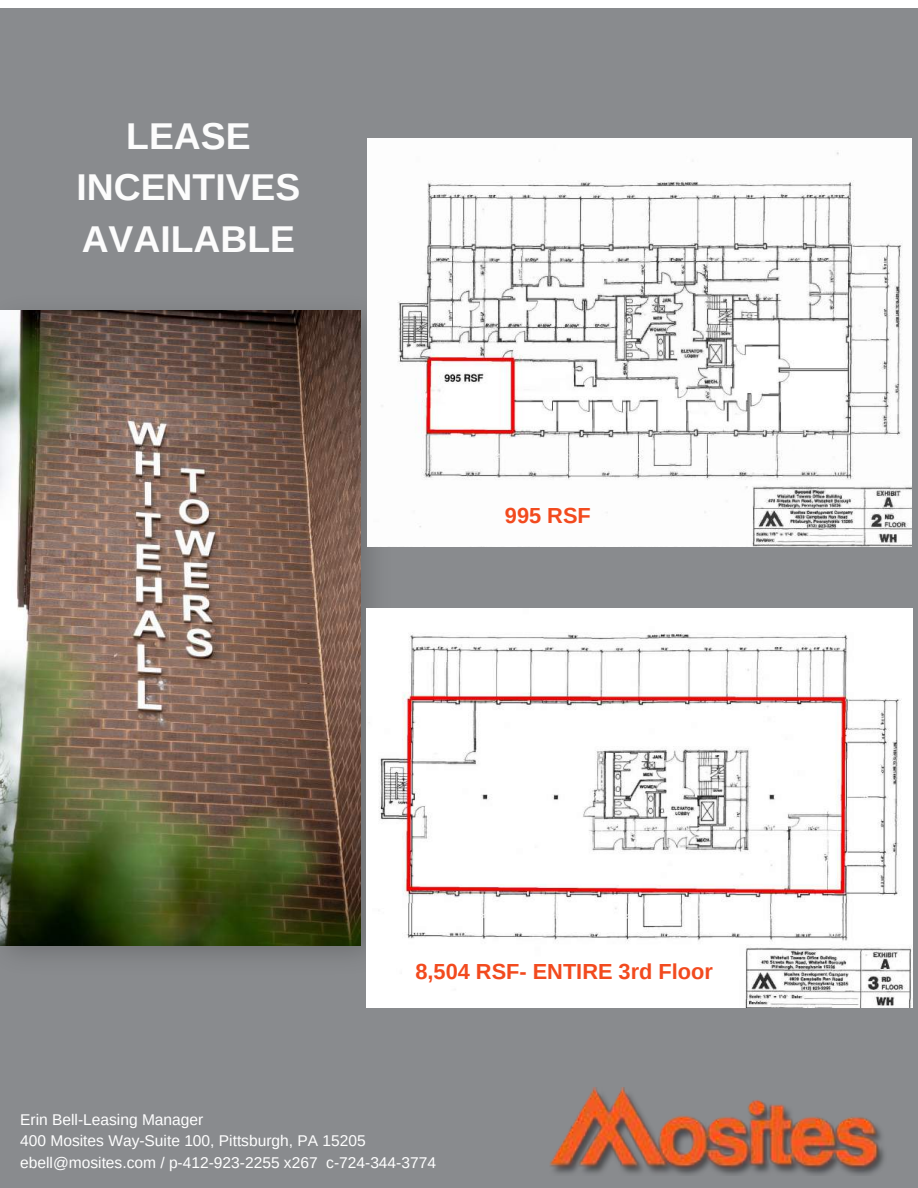
<style>
.page{position:relative;width:918px;height:1188px;background:#fff}
.page>*{position:absolute;margin:0;border:0;box-sizing:border-box;transform-origin:0 0}
.t1{font:700 37.35px/51.8px "Arimo";color:#fcfcfc;text-align:center}
.t2{font:700 21.75px "Arimo";color:#f24a1e}
.t3{font:15.6px/21.3px "Arimo";color:#fff}
</style>
<div class="page">
<div style="left:0;top:8px;width:918px;height:1180px;background:#898b8e"></div>
<img style="left:550px;top:1088px;width:334px;height:87px">
<img style="left:0;top:284px;width:401px;height:703px">
<img style="left:0;top:310px;width:360px;height:635px">
<img style="left:367px;top:609px;width:545px;height:399px">
<img style="left:368px;top:138px;width:543px;height:409px">
<h1 class="t1" style="left:76px;top:110px;width:225px">LEASE<br>INCENTIVES<br>AVAILABLE</h1>
<h2 class="t2" style="left:505px;top:503px;width:87px">995 RSF</h2>
<h2 class="t2" style="left:415px;top:959px;width:299px">8,504 RSF- ENTIRE 3rd Floor</h2>
<p class="t3" style="left:20px;top:1109px;width:417px">Erin Bell-Leasing Manager<br>400 Mosites Way-Suite 100, Pittsburgh, PA 15205 ebell@mosites.com / p-412-923-2255 x267 c-724-344-3774</p>
</div>
